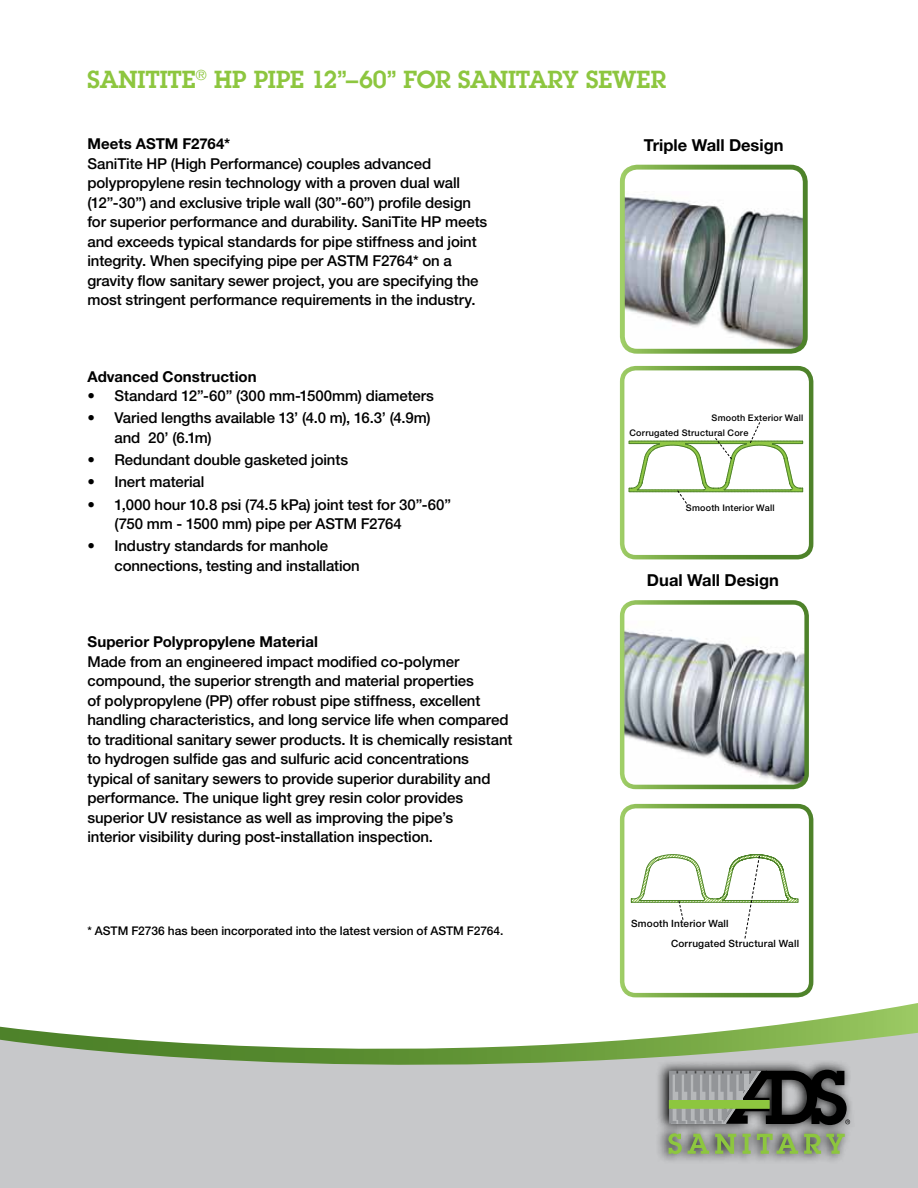
<style>
.page{position:relative;width:918px;height:1188px;background:#fff}
.page>*{position:absolute;margin:0;border:0;box-sizing:border-box;transform-origin:0 0}
.t1{font:600 24px "Lubalin Graph Std";letter-spacing:-.01em;color:#8dc63f}
.t2{font:700 16.5px "Helvetica Neue LT";color:#000}
.t3{font:500 15px/19.5px "Helvetica Neue LT";letter-spacing:-.005em;color:#000}
.t4{font:700 15px "Helvetica Neue LT";letter-spacing:.005em;color:#000}
.t5{font:500 12px "Helvetica Neue LT";color:#000}
.t6{font:500 10.05px "Helvetica Neue LT";letter-spacing:.02em;color:#000}
.t7{font:500 9.15px/15px "Helvetica Neue LT";letter-spacing:.025em;color:#000}
</style>
<div class="page">
<img style="left:625px;top:630px;width:179px;height:154px">
<div style="left:620px;top:600px;width:189px;height:189px;border:4px solid #fff;border-radius:14px"></div>
<img style="left:626px;top:197px;width:176px;height:151px">
<div style="left:620px;top:165px;width:188px;height:189px;border:5px solid #fff;border-radius:15px"></div>
<svg style="left:631px;top:854px;width:167px;height:85px"></svg>
<div style="left:620px;top:804px;width:193px;height:193px;border:4px solid #fff;border-radius:14px"></div>
<svg style="left:629px;top:422px;width:174px;height:82px"></svg>
<div style="left:620px;top:366px;width:193px;height:193px;border:4px solid #fff;border-radius:14px"></div>
<div style="left:0;top:1094px;width:918px;height:94px;background:#c7c8ca"></div>
<svg style="left:0;top:1003px;width:918px;height:91px"></svg>
<div style="left:655px;top:1059px;width:202px;height:105px;background:#000;opacity:.98"></div>
<svg style="left:668px;top:1133px;width:14px;height:21px"></svg>
<svg style="left:688px;top:1134px;width:21px;height:20px"></svg>
<svg style="left:715px;top:1134px;width:21px;height:20px"></svg>
<svg style="left:742px;top:1134px;width:9px;height:20px"></svg>
<svg style="left:757px;top:1134px;width:41px;height:20px"></svg>
<svg style="left:804px;top:1134px;width:41px;height:20px"></svg>
<svg style="left:669px;top:1070px;width:181px;height:55px;background:#63695e"></svg>
<div style="left:744px;top:1074px;width:5px;height:16px;background:#b6b8ba"></div>
<h1 class="t1" style="left:87px;top:64px;width:400px">SANITITE<sup>®</sup> HP PIPE 12”–60” FOR SANITA</h1>
<h1 class="t1" style="left:548px;top:64px;width:120px">RY SEWER</h1>
<p class="t4" style="left:87px;top:135px;width:144px">Meets ASTM F2764*</p>
<p class="t3" style="left:87px;top:154px;width:401px">SaniTite HP (High Performance) couples advanced polypropylene resin technology with a proven dual wall (12”-30”) and exclusive triple wall (30”-60”) profile design for superior performance and durability. SaniTite HP meets and exceeds typical standards for pipe stiffness and joint integrity. When specifying pipe per ASTM F2764* on a gravity flow sanitary sewer project, you are specifying the most stringent performance requirements in the industry.</p>
<p class="t4" style="left:87px;top:367px;width:171px">Advanced Construction</p>
<p class="t3" style="left:87px;top:386px;width:348px">• Standard 12”-60” (300 mm-1500mm) diameters</p>
<p class="t3" style="left:114px;top:408px;width:318px;text-indent:-27px">• Varied lengths available 13’ (4.0 m), 16.3’ (4.9m) and 20’ (6.1m)</p>
<p class="t3" style="left:87px;top:450px;width:262px">• Redundant double gasketed joints</p>
<p class="t3" style="left:87px;top:472px;width:118px">• Inert material</p>
<p class="t3" style="left:114px;top:494px;width:338px;text-indent:-27px">• 1,000 hour 10.8 psi (74.5 kPa) joint test for 30”-60” (750 mm - 1500 mm) pipe per ASTM F2764</p>
<p class="t3" style="left:114px;top:536px;width:247px;text-indent:-27px">• Industry standards for manhole connections, testing and installation</p>
<p class="t4" style="left:87px;top:633px;width:232px">Superior Polypropylene Material</p>
<p class="t3" style="left:87px;top:651px;width:427px">Made from an engineered impact modified co-polymer compound, the superior strength and material properties<br>of polypropylene (PP) offer robust pipe stiffness, excellent handling characteristics, and long service life when compared to traditional sanitary sewer products. It is chemically resistant to hydrogen sulfide gas and sulfuric acid concentrations typical of sanitary sewers to provide superior durability and performance. The unique light grey resin color provides superior UV resistance as well as improving the pipe’s<br>interior visibility during post-installation inspection.</p>
<p class="t5" style="left:87px;top:924px;width:418px">* ASTM F2736 has been incorporated into the latest version of ASTM F2764.</p>
<p class="t2" style="left:644px;top:135px;width:141px">Triple Wall Design</p>
<p class="t7" style="left:629px;top:410px;width:175px;text-indent:82px">Smooth Exterior Wall<br>Corrugated Structural Core</p>
<p class="t7" style="left:686px;top:500px;width:90px">Smooth Interior Wall</p>
<p class="t2" style="left:647px;top:569px;width:134px">Dual Wall Design</p>
<p class="t6" style="left:631px;top:918px;width:99px">Smooth Interior Wall</p>
<p class="t6" style="left:671px;top:937px;width:130px">Corrugated Structural Wall</p>
</div>
